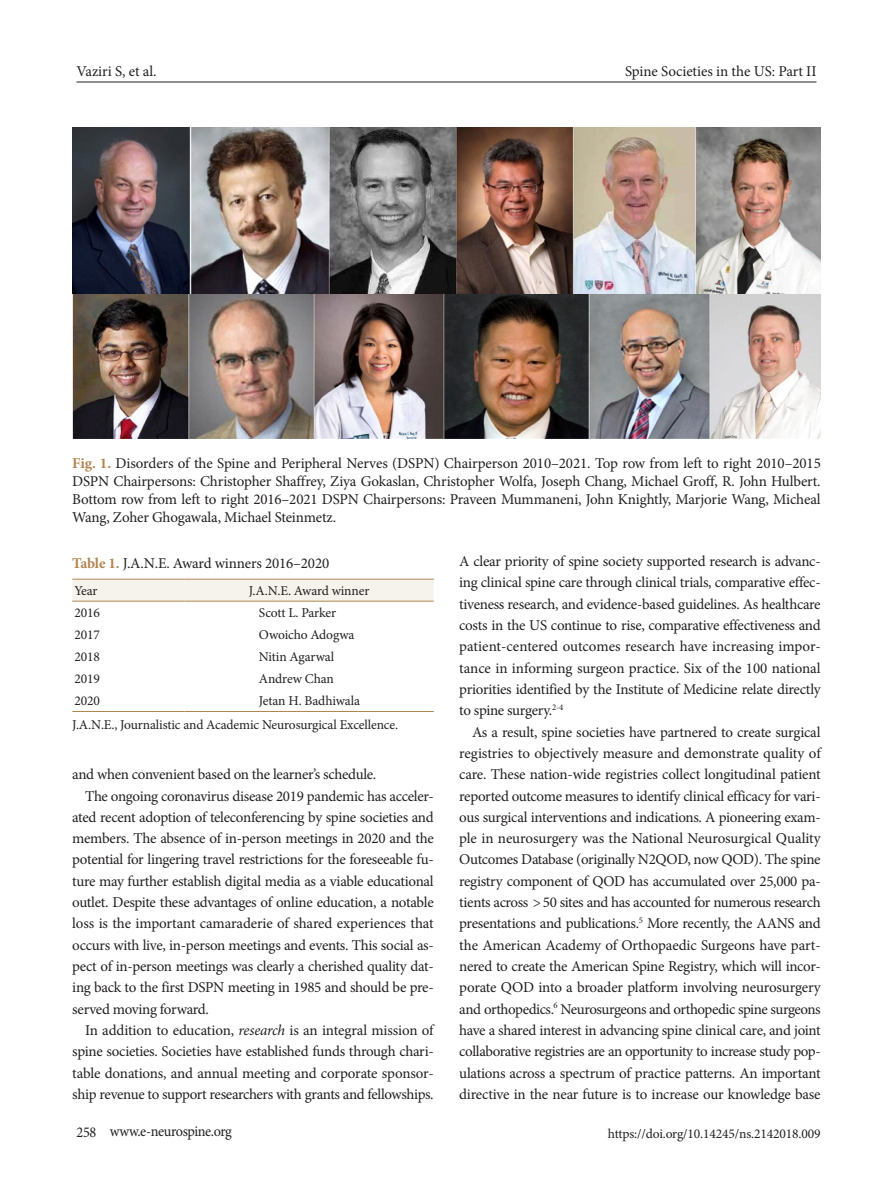
<style>
.page{position:relative;width:893px;height:1191px;background:#fff}
.page>*{position:absolute;margin:0;border:0;box-sizing:border-box;transform-origin:0 0}
.본문{font:15px/21.3px "Minion Pro";letter-spacing:-.02em;color:#231f20;text-align:justify}
.표그림캡션{font:15px/18px "Minion Pro";letter-spacing:-.01em;color:#231f20;text-align:justify}
.본문-2{font:15px "Minion Pro";letter-spacing:-.02em;color:#231f20;scale:.95 1}
.표본문{font:13.5px "Minion Pro";letter-spacing:-.01em;color:#231f20}
.doi_번호{font:13.5px "Minion Pro";letter-spacing:-.01em;color:#231f20}
.표항목{font:13.5px "Minion Pro";letter-spacing:-.01em;color:#231f20}
.s1{font-weight:700;color:#b28450}
.s2{font-style:italic}
</style>
<div class="page">
<hr style="left:77px;top:82px;width:739px;height:1px;background:#231f20">
<img style="left:72px;top:128px;width:749px;height:311px">
<div style="left:72px;top:580px;width:362px;height:21px;background:#f6f3ed"></div>
<hr style="left:72px;top:579px;width:113px;height:1px;background:#b28450">
<hr style="left:185px;top:579px;width:249px;height:1px;background:#b28450">
<hr style="left:72px;top:601px;width:113px;height:1px;background:#b28450">
<hr style="left:185px;top:601px;width:249px;height:1px;background:#b28450">
<hr style="left:72px;top:711px;width:113px;height:1px;background:#b28450">
<hr style="left:185px;top:711px;width:249px;height:1px;background:#b28450">
<p class="본문" style="left:77px;top:61px;width:81px">Vaziri S, et al.</p>
<p class="본문" style="left:625px;top:61px;width:193px">Spine Societies in the US: Part II</p>
<p class="표그림캡션" style="left:72px;top:454px;width:750px"><span class="s1">Fig. 1.</span> Disorders of the Spine and Peripheral Nerves (DSPN) Chairperson 2010–2021. Top row from left to right 2010–2015<br>DSPN Chairpersons: Christopher Shaffrey, Ziya Gokaslan, Christopher Wolfa, Joseph Chang, Michael Groff, R. John Hulbert.<br>Bottom row from left to right 2016–2021 DSPN Chairpersons: Praveen Mummaneni, John Knightly, Marjorie Wang, Micheal Wang, Zoher Ghogawala, Michael Steinmetz.</p>
<p class="표그림캡션" style="left:72px;top:554px;width:258px"><span class="s1">Table 1.</span> J.A.N.E. Award winners 2016–2020</p>
<p class="표항목" style="left:74px;top:581px;width:25px">Year</p>
<p class="표항목" style="left:249px;top:581px;width:122px">J.A.N.E. Award winner</p>
<p class="표본문" style="left:74px;top:603px;width:27px">2016</p>
<p class="표본문" style="left:259px;top:603px;width:79px">Scott L. Parker</p>
<p class="표본문" style="left:74px;top:625px;width:27px">2017</p>
<p class="표본문" style="left:259px;top:625px;width:97px">Owoicho Adogwa</p>
<p class="표본문" style="left:74px;top:647px;width:27px">2018</p>
<p class="표본문" style="left:259px;top:647px;width:77px">Nitin Agarwal</p>
<p class="표본문" style="left:74px;top:669px;width:27px">2019</p>
<p class="표본문" style="left:259px;top:669px;width:76px">Andrew Chan</p>
<p class="표본문" style="left:74px;top:691px;width:27px">2020</p>
<p class="표본문" style="left:259px;top:691px;width:103px">Jetan H. Badhiwala</p>
<p class="표본문" style="left:72px;top:716px;width:327px">J.A.N.E., Journalistic and Academic Neurosurgical Excellence.</p>
<p class="본문" style="left:459px;top:551px;width:363px">A clear priority of spine society supported research is advanc&shy;ing clinical spine care through clinical trials, comparative effec&shy;tiveness research, and evidence-based guidelines. As healthcare costs in the US continue to rise, comparative effectiveness and patient-centered outcomes research have increasing impor&shy;tance in informing surgeon practice. Six of the 100 national priorities identified by the Institute of Medicine relate directly to spine surgery.<sup>2-4</sup></p>
<p class="본문" style="left:459px;top:721px;width:363px;text-indent:13px">As a result, spine societies have partnered to create surgical registries to objectively measure and demonstrate quality of care. These nation-wide registries collect longitudinal patient reported outcome measures to identify clinical efficacy for vari&shy;ous surgical interventions and indications. A pioneering exam&shy;ple in neurosurgery was the National Neurosurgical Quality Outcomes Database (originally N2QOD, now QOD). The spine registry component of QOD has accumulated over 25,000 pa&shy;tients across &gt; 50 sites and has accounted for numerous research presentations and publications.<sup>5</sup> More recently, the AANS and the American Academy of Orthopaedic Surgeons have part&shy;nered to create the American Spine Registry, which will incor&shy;porate QOD into a broader platform involving neurosurgery and orthopedics.<sup>6</sup> Neurosurgeons and orthopedic spine surgeons have a shared interest in advancing spine clinical care, and joint collaborative registries are an opportunity to increase study pop&shy;ulations across a spectrum of practice patterns. An important directive in the near future is to increase our knowledge base</p>
<p class="본문" style="left:72px;top:764px;width:306px">and when convenient based on the learner’s schedule.</p>
<p class="본문" style="left:72px;top:785px;width:363px;text-indent:13px">The ongoing coronavirus disease 2019 pandemic has acceler&shy;ated recent adoption of teleconferencing by spine societies and members. The absence of in-person meetings in 2020 and the potential for lingering travel restrictions for the foreseeable fu&shy;ture may further establish digital media as a viable educational outlet. Despite these advantages of online education, a notable loss is the important camaraderie of shared experiences that occurs with live, in-person meetings and events. This social as&shy;pect of in-person meetings was clearly a cherished quality dat&shy;ing back to the first DSPN meeting in 1985 and should be pre&shy;served moving forward.</p>
<p class="본문" style="left:72px;top:1019px;width:363px;text-indent:13px">In addition to education, <span class="s2">research</span> is an integral mission of spine societies. Societies have established funds through chari&shy;table donations, and annual meeting and corporate sponsor&shy;ship revenue to support researchers with grants and fellowships.</p>
<p class="본문-2" style="left:77px;top:1121px;width:165px">258 www.e-neurospine.org</p>
<p class="doi_번호" style="left:608px;top:1124px;width:214px">https://doi.org/10.14245/ns.2142018.009</p>
</div>
